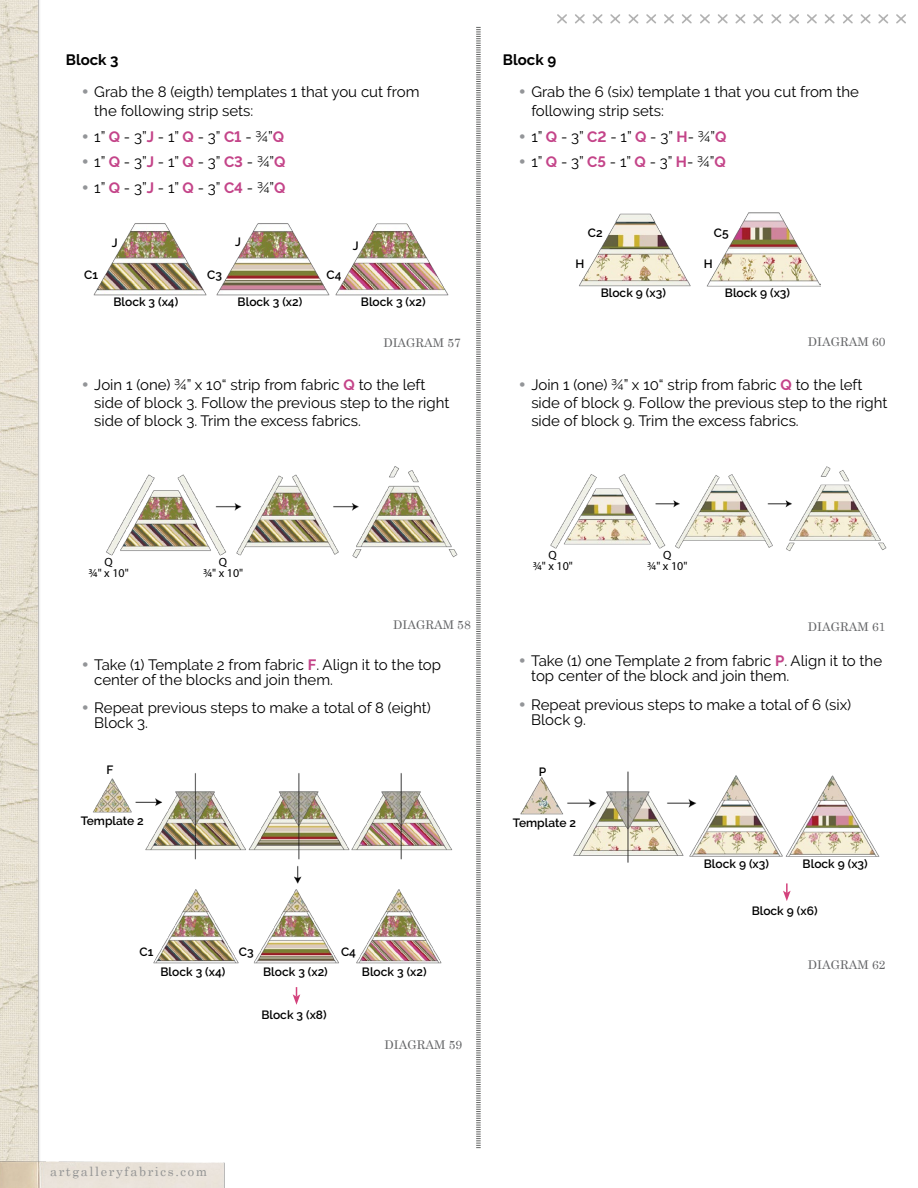
<style>
.page{position:relative;width:918px;height:1188px;background:#fff}
.page>*{position:absolute;margin:0;border:0;box-sizing:border-box;transform-origin:0 0}
.t1{font:15px/18px "Raleway";color:#000}
.t2{font:700 15px "Raleway";color:#000}
.t3{font:12.75px "Century Schoolbook";letter-spacing:.125em;color:#939494}
.t4{font:600 12px "Raleway";color:#000}
.t5{font:12px "Century Schoolbook";color:#636466}
.t6{font:12px "Myriad Pro";color:#000}
.s1{font-family:"Century Gothic";color:#939598}
.s2{font-weight:700;color:#c44489}
</style>
<div class="page">
<img style="left:0;top:0;width:40px;height:1154px">
<svg style="left:476px;top:27px;width:5px;height:1121px"></svg>
<img style="left:0;top:1154px;width:225px;height:34px">
<svg style="left:557px;top:14px;width:349px;height:10px"></svg>
<img style="left:106px;top:466px;width:352px;height:93px">
<img style="left:93px;top:773px;width:360px;height:191px">
<img style="left:93px;top:223px;width:356px;height:73px">
<img style="left:579px;top:212px;width:242px;height:75px">
<img style="left:550px;top:466px;width:337px;height:85px">
<img style="left:520px;top:771px;width:360px;height:92px">
<svg style="left:293px;top:987px;width:7px;height:18px"></svg>
<svg style="left:783px;top:883px;width:8px;height:18px"></svg>
<p class="t2" style="left:66px;top:51px;width:54px">Block 3</p>
<p class="t1" style="left:94px;top:83px;width:327px;line-height:18.9px;text-indent:-14px"><span class="s1">•</span> Grab the 8 (eigth) templates 1 that you cut from the following strip sets:</p>
<p class="t1" style="left:81px;top:128px;width:205px"><span class="s1">•</span> 1” <span class="s2">Q</span> - 3”<span class="s2">J</span> - 1” <span class="s2">Q</span> - 3” <span class="s2">C1</span> - ¾”<span class="s2">Q</span></p>
<p class="t1" style="left:81px;top:153px;width:206px"><span class="s1">•</span> 1” <span class="s2">Q</span> - 3”<span class="s2">J</span> - 1” <span class="s2">Q</span> - 3” <span class="s2">C3</span> - ¾”<span class="s2">Q</span></p>
<p class="t1" style="left:81px;top:179px;width:206px"><span class="s1">•</span> 1” <span class="s2">Q</span> - 3”<span class="s2">J</span> - 1” <span class="s2">Q</span> - 3” <span class="s2">C4</span> - ¾”<span class="s2">Q</span></p>
<p class="t4" style="left:112px;top:236px;width:7px">J</p>
<p class="t4" style="left:235px;top:235px;width:7px">J</p>
<p class="t4" style="left:353px;top:238px;width:7px">J</p>
<p class="t4" style="left:84px;top:268px;width:15px">C1</p>
<p class="t4" style="left:207px;top:268px;width:16px">C3</p>
<p class="t4" style="left:327px;top:268px;width:16px">C4</p>
<p class="t4" style="left:113px;top:295px;width:66px">Block 3 (x4)</p>
<p class="t4" style="left:238px;top:295px;width:66px">Block 3 (x2)</p>
<p class="t4" style="left:361px;top:295px;width:66px">Block 3 (x2)</p>
<p class="t5" style="left:383px;top:333px;width:79px">DIAGRAM 57</p>
<p class="t1" style="left:94px;top:376px;width:357px;text-indent:-14px"><span class="s1">•</span> Join 1 (one) ¾” x 10“ strip from fabric <span class="s2">Q</span> to the left side of block 3. Follow the previous step to the right side of block 3. Trim the excess fabrics.</p>
<p class="t2" style="left:503px;top:51px;width:55px">Block 9</p>
<p class="t1" style="left:531px;top:82px;width:329px;line-height:18.9px;text-indent:-14px"><span class="s1">•</span> Grab the 6 (six) template 1 that you cut from the following strip sets:</p>
<p class="t1" style="left:518px;top:127px;width:210px"><span class="s1">•</span> 1” <span class="s2">Q</span> - 3” <span class="s2">C2</span> - 1” <span class="s2">Q</span> - 3” <span class="s2">H</span>- ¾”<span class="s2">Q</span></p>
<p class="t1" style="left:518px;top:153px;width:209px"><span class="s1">•</span> 1” <span class="s2">Q</span> - 3” <span class="s2">C5</span> - 1” <span class="s2">Q</span> - 3” <span class="s2">H</span>- ¾”<span class="s2">Q</span></p>
<p class="t4" style="left:588px;top:226px;width:16px">C2</p>
<p class="t4" style="left:714px;top:226px;width:16px">C5</p>
<p class="t4" style="left:576px;top:257px;width:10px">H</p>
<p class="t4" style="left:704px;top:257px;width:10px">H</p>
<p class="t4" style="left:601px;top:286px;width:67px">Block 9 (x3)</p>
<p class="t4" style="left:725px;top:286px;width:67px">Block 9 (x3)</p>
<p class="t5" style="left:808px;top:331px;width:79px">DIAGRAM 60</p>
<p class="t1" style="left:531px;top:376px;width:358px;text-indent:-14px"><span class="s1">•</span> Join 1 (one) ¾” x 10“ strip from fabric <span class="s2">Q</span> to the left side of block 9. Follow the previous step to the right side of block 9. Trim the excess fabrics.</p>
<p class="t6" style="left:549px;top:547px;width:10px">Q</p>
<p class="t6" style="left:663px;top:547px;width:10px">Q</p>
<p class="t6" style="left:104px;top:555px;width:10px">Q</p>
<p class="t6" style="left:647px;top:558px;width:42px">¾" x 10"</p>
<p class="t6" style="left:219px;top:555px;width:10px">Q</p>
<p class="t6" style="left:533px;top:558px;width:42px">¾" x 10"</p>
<p class="t6" style="left:89px;top:566px;width:42px">¾" x 10"</p>
<p class="t6" style="left:203px;top:566px;width:42px">¾" x 10"</p>
<p class="t5" style="left:393px;top:614px;width:79px">DIAGRAM 58</p>
<p class="t5" style="left:808px;top:617px;width:79px">DIAGRAM 61</p>
<p class="t1" style="left:94px;top:657px;width:348px;line-height:15px;text-indent:-14px"><span class="s1">•</span> Take (1) Template 2 from fabric <span class="s2">F</span>. Align it to the top center of the blocks and join them.</p>
<p class="t1" style="left:94px;top:700px;width:338px;line-height:15px;text-indent:-14px"><span class="s1">•</span> Repeat previous steps to make a total of 8 (eight)<br>Block 3.</p>
<p class="t4" style="left:107px;top:763px;width:8px">F</p>
<p class="t4" style="left:81px;top:814px;width:65px">Template 2</p>
<p class="t4" style="left:140px;top:945px;width:15px">C1</p>
<p class="t4" style="left:239px;top:945px;width:16px">C3</p>
<p class="t4" style="left:341px;top:945px;width:16px">C4</p>
<p class="t4" style="left:161px;top:965px;width:66px">Block 3 (x4)</p>
<p class="t4" style="left:263px;top:965px;width:66px">Block 3 (x2)</p>
<p class="t4" style="left:362px;top:965px;width:66px">Block 3 (x2)</p>
<p class="t4" style="left:261px;top:1008px;width:67px">Block 3 (x8)</p>
<p class="t5" style="left:384px;top:1035px;width:79px">DIAGRAM 59</p>
<p class="t3" style="left:50px;top:1161px;width:159px">artgalleryfabrics.com</p>
<p class="t1" style="left:531px;top:654px;width:352px;line-height:15px;text-indent:-14px"><span class="s1">•</span> Take (1) one Template 2 from fabric <span class="s2">P</span>. Align it to the top center of the block and join them.</p>
<p class="t1" style="left:531px;top:697px;width:322px;line-height:15px;text-indent:-14px"><span class="s1">•</span> Repeat previous steps to make a total of 6 (six)<br>Block 9.</p>
<p class="t4" style="left:539px;top:765px;width:9px">P</p>
<p class="t4" style="left:513px;top:816px;width:65px">Template 2</p>
<p class="t4" style="left:704px;top:857px;width:67px">Block 9 (x3)</p>
<p class="t4" style="left:803px;top:857px;width:67px">Block 9 (x3)</p>
<p class="t4" style="left:752px;top:904px;width:67px">Block 9 (x6)</p>
<p class="t5" style="left:808px;top:955px;width:79px">DIAGRAM 62</p>
</div>
